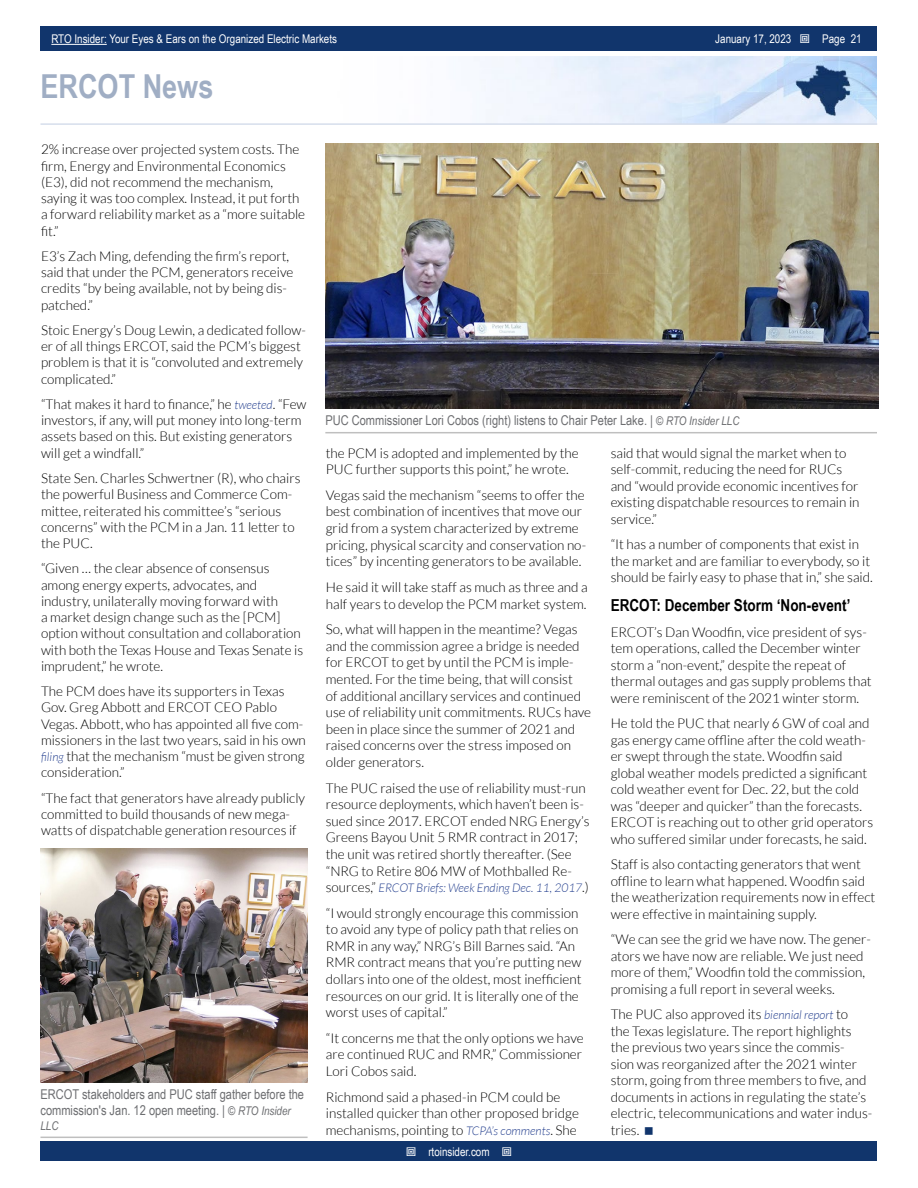
<style>
.page{position:relative;width:918px;height:1188px;background:#fff}
.page>*{position:absolute;margin:0;border:0;box-sizing:border-box;transform-origin:0 0}
.t1{font:700 33px "Arial Narrow";color:#a0aec4}
.t2{font:700 16.5px "Arial Narrow";color:#000}
.t3{font:300 13.5px/16.2px "Lato";color:#000}
.t4{font:13.5px/16.2px "Arial Narrow";color:#6d6e71}
.t5{font:12px "Arial Narrow";color:#fff}
.t6{font:italic 300 12px "Lato";color:#25408f}
.t7{font:italic 12px "Arial Narrow";color:#6d6e71}
.s1{font-style:italic;font-size:12px;color:#25408f}
.s2{font-style:italic;font-size:12px}
.s3{font-style:normal;font-size:13.5px;color:#000}
</style>
<div class="page">
<div style="left:41px;top:1142px;width:836px;height:19px;background:#11356c"></div>
<div style="left:41px;top:27px;width:836px;height:24px;background:#11356c"></div>
<hr style="left:51px;top:44px;width:56px;height:1px;background:#fff">
<img style="left:474px;top:56px;width:403px;height:67px">
<hr style="left:40px;top:123px;width:837px;height:2px;background:#d6deec">
<hr style="left:325px;top:432px;width:552px;height:1px;background:#bfbfbf">
<img style="left:326px;top:143px;width:552px;height:265px">
<hr style="left:40px;top:1137px;width:268px;height:1px;background:#bfbfbf">
<img style="left:41px;top:849px;width:266px;height:234px">
<p class="t5" style="left:51px;top:30px;width:287px">RTO Insider: Your Eyes &amp; Ears on the Organized Electric Markets</p>
<p class="t5" style="left:715px;top:30px;width:78px">January 17, 2023</p>
<p class="t5" style="left:822px;top:30px;width:41px">Page 21</p>
<h1 class="t1" style="left:40px;top:61px;width:174px">ERCOT News</h1>
<p class="t3" style="left:41px;top:141px;width:266px">2% increase over projected system costs. The firm, Energy and Environmental Economics (E3), did not recommend the mechanism, saying it was too complex. Instead, it put forth a forward reliability market as a “more suitable fit.”</p>
<p class="t3" style="left:41px;top:248px;width:254px">E3’s Zach Ming, defending the firm’s report, said that under the PCM, generators receive credits “by being available, not by being dis&shy;patched.”</p>
<p class="t3" style="left:41px;top:322px;width:266px">Stoic Energy’s Doug Lewin, a dedicated follow&shy;er of all things ERCOT, said the PCM’s biggest problem is that it is “convoluted and extremely complicated.”</p>
<p class="t3" style="left:41px;top:396px;width:267px">“That makes it hard to finance,” he <span class="s1">tweeted</span>. “Few investors, if any, will put money into long-term assets based on this. But existing generators will get a windfall.”</p>
<p class="t3" style="left:41px;top:470px;width:261px">State Sen. Charles Schwertner (R), who chairs the powerful Business and Commerce Com&shy;mittee, reiterated his committee’s “serious concerns” with the PCM in a Jan. 11 letter to the PUC.</p>
<p class="t3" style="left:41px;top:560px;width:264px">“Given … the clear absence of consensus among energy experts, advocates, and industry, unilaterally moving forward with<br>a market design change such as the [PCM] option without consultation and collaboration with both the Texas House and Texas Senate is imprudent,” he wrote.</p>
<p class="t3" style="left:41px;top:683px;width:266px">The PCM does have its supporters in Texas Gov. Greg Abbott and ERCOT CEO Pablo Vegas. Abbott, who has appointed all five com&shy;missioners in the last two years, said in his own <span class="s1">filing</span> that the mechanism “must be given strong consideration.”</p>
<p class="t3" style="left:41px;top:790px;width:266px">“The fact that generators have already publicly committed to build thousands of new mega&shy;watts of dispatchable generation resources if</p>
<p class="t4" style="left:40px;top:1086px;width:265px">ERCOT stakeholders and PUC staff gather before the commission's Jan. 12 open meeting. | <span class="s2">© RTO Insider</span></p>
<p class="t7" style="left:41px;top:1117px;width:20px">LLC</p>
<p class="t4" style="left:325px;top:412px;width:416px">PUC Commissioner Lori Cobos (right) listens to Chair Peter Lake. | <span class="s2">© RTO Insider LLC</span></p>
<p class="t3" style="left:326px;top:445px;width:254px;line-height:16.6px">the PCM is adopted and implemented by the<br>PUC further supports this point,” he wrote.</p>
<p class="t3" style="left:326px;top:487px;width:262px;line-height:16.6px">Vegas said the mechanism “seems to offer the best combination of incentives that move our grid from a system characterized by extreme pricing, physical scarcity and conservation no&shy;tices” by incenting generators to be available.</p>
<p class="t3" style="left:326px;top:579px;width:263px;line-height:16.6px">He said it will take staff as much as three and a half years to develop the PCM market system.</p>
<p class="t3" style="left:326px;top:621px;width:267px;line-height:16.6px">So, what will happen in the meantime? Vegas and the commission agree a bridge is needed for ERCOT to get by until the PCM is imple&shy;mented. For the time being, that will consist<br>of additional ancillary services and continued use of reliability unit commitments. RUCs have been in place since the summer of 2021 and raised concerns over the stress imposed on older generators.</p>
<p class="t3" style="left:326px;top:779px;width:265px;line-height:16.6px">The PUC raised the use of reliability must-run resource deployments, which haven’t been is&shy;sued since 2017. ERCOT ended NRG Energy’s Greens Bayou Unit 5 RMR contract in 2017; the unit was retired shortly thereafter. (See “NRG to Retire 806 MW of Mothballed Re-</p>
<p class="t6" style="left:326px;top:881px;width:265px"><span class="s3">sources,”</span> ERCOT Briefs: Week Ending Dec. 11, 2017<span class="s3">.)</span></p>
<p class="t3" style="left:326px;top:905px;width:257px;line-height:16.6px">“I would strongly encourage this commission to avoid any type of policy path that relies on RMR in any way,” NRG’s Bill Barnes said. “An RMR contract means that you’re putting new dollars into one of the oldest, most inefficient resources on our grid. It is literally one of the worst uses of capital.”</p>
<p class="t3" style="left:326px;top:1030px;width:259px;line-height:16.6px;text-align:justify">“It concerns me that the only options we have are continued RUC and RMR,” Commissioner Lori Cobos said.</p>
<p class="t3" style="left:326px;top:1089px;width:255px;line-height:16.6px">Richmond said a phased-in PCM could be installed quicker than other proposed bridge mechanisms, pointing to <span class="s1">TCPA’s comments</span>. She</p>
<p class="t5" style="left:428px;top:1143px;width:63px">rtoinsider.com</p>
<p class="t3" style="left:611px;top:445px;width:250px">said that would signal the market when to self-commit, reducing the need for RUCs and “would provide economic incentives for existing dispatchable resources to remain in service.”</p>
<p class="t3" style="left:611px;top:536px;width:262px">“It has a number of components that exist in the market and are familiar to everybody, so it should be fairly easy to phase that in,” she said.</p>
<p class="t2" style="left:611px;top:593px;width:241px">ERCOT: December Storm ‘Non-event’</p>
<p class="t3" style="left:611px;top:624px;width:263px">ERCOT’s Dan Woodfin, vice president of sys&shy;tem operations, called the December winter storm a “non-event,” despite the repeat of thermal outages and gas supply problems that were reminiscent of the 2021 winter storm.</p>
<p class="t3" style="left:611px;top:715px;width:264px">He told the PUC that nearly 6 GW of coal and gas energy came offline after the cold weath&shy;er swept through the state. Woodfin said global weather models predicted a significant cold weather event for Dec. 22, but the cold was “deeper and quicker” than the forecasts.<br>ERCOT is reaching out to other grid operators who suffered similar under forecasts, he said.</p>
<p class="t3" style="left:611px;top:856px;width:266px">Staff is also contacting generators that went offline to learn what happened. Woodfin said the weatherization requirements now in effect were effective in maintaining supply.</p>
<p class="t3" style="left:611px;top:931px;width:262px">“We can see the grid we have now. The gener&shy;ators we have now are reliable. We just need more of them,” Woodfin told the commission, promising a full report in several weeks.</p>
<p class="t3" style="left:611px;top:1006px;width:263px">The PUC also approved its <span class="s1">biennial report</span> to<br>the Texas legislature. The report highlights the previous two years since the commis-<br>sion was reorganized after the 2021 winter storm, going from three members to five, and documents in actions in regulating the state’s electric, telecommunications and water indus&shy;tries.</p>
</div>
